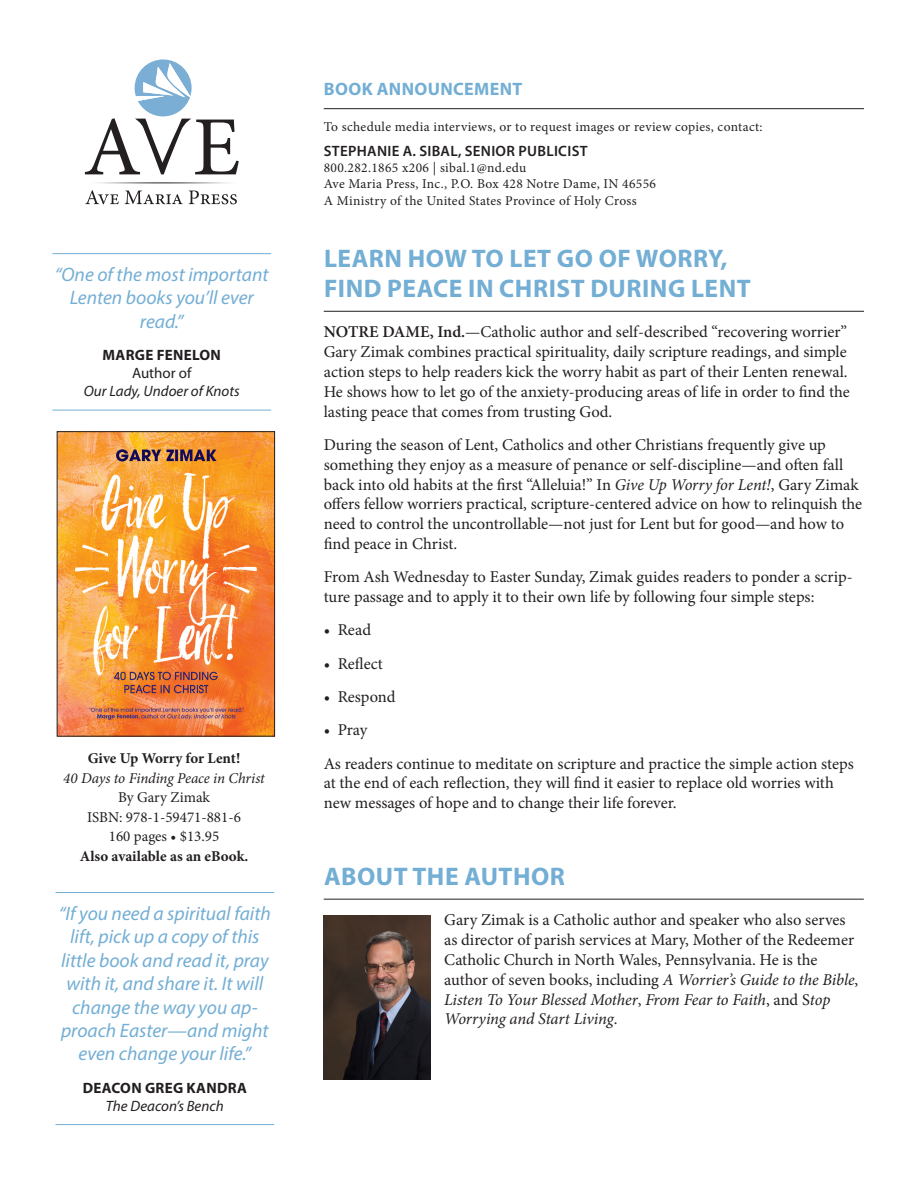
<style>
.page{position:relative;width:918px;height:1188px;background:#fff}
.page>*{position:absolute;margin:0;border:0;box-sizing:border-box;transform-origin:0 0}
.Headline{font:700 25.5px/30.6px "Myriad Pro";letter-spacing:.02em;color:#73aed4}
.t1{font:italic 19.5px/23.4px "Myriad Pro";color:#73aed4;text-align:center}
.Announcement__Title{font:700 18px "Myriad Pro";letter-spacing:.02em;color:#73aed4}
.Body_Copy{font:16.5px/19.8px "Minion Pro";color:#231f20}
.Book_Info__Author{font:15px/19.5px "Minion Pro";color:#231f20;text-align:center}
.Book_Info__Title{font:italic 15px/19.5px "Minion Pro";letter-spacing:-.01em;color:#231f20;text-align:center}
.t2{font:italic 15px/18px "Myriad Pro";color:#231f20;text-align:center}
.t3{font:700 15px/18px "Myriad Pro";letter-spacing:.02em;color:#231f20;text-align:center}
.Publicist_Title{font:600 15px "Myriad Pro";letter-spacing:.02em;color:#231f20}
.Announcement__Copy{font:13.5px "Minion Pro";letter-spacing:.025em;color:#231f20}
.s1{font-weight:700;font-style:normal}
.s2{font-style:normal}
.s3{font-weight:700}
.s4{font-weight:400;font-style:italic}
.s5{font-weight:600}
.s6{font-style:italic}
</style>
<div class="page">
<svg style="left:85px;top:59px;width:154px;height:115px"></svg>
<svg style="left:85px;top:190px;width:34px;height:14px"></svg>
<svg style="left:125px;top:191px;width:58px;height:13px"></svg>
<svg style="left:189px;top:191px;width:48px;height:13px"></svg>
<hr style="left:56px;top:892px;width:218px;height:1px;background:#73aed4">
<hr style="left:56px;top:1124px;width:218px;height:1px;background:#73aed4">
<img style="left:59px;top:433px;width:214px;height:302px">
<div style="left:57px;top:431px;width:218px;height:306px;border:1px solid #231f20"></div>
<hr style="left:324px;top:311px;width:540px;height:1px;background:#231f20">
<hr style="left:324px;top:108px;width:540px;height:1px;background:#231f20">
<hr style="left:324px;top:899px;width:540px;height:1px;background:#231f20">
<img style="left:324px;top:916px;width:107px;height:164px">
<hr style="left:52px;top:253px;width:219px;height:1px;background:#73aed4">
<hr style="left:52px;top:410px;width:219px;height:1px;background:#73aed4">
<p class="t1" style="left:55px;top:262px;width:215px">“One of the most important<br>Lenten books you’ll ever read.”</p>
<p class="t2" style="left:84px;top:346px;width:157px"><span class="s1">MARGE FENELON<br></span><span class="s2">Author of<br></span>Our Lady, Undoer of Knots</p>
<p class="Book_Info__Title" style="left:63px;top:749px;width:203px"><span class="s1">Give Up Worry for Lent!<br></span>40 Days to Finding Peace in Christ</p>
<p class="Book_Info__Author" style="left:80px;top:788px;width:170px">By Gary Zimak<br>ISBN: 978-1-59471-881-6<br>160 pages • $13.95<br><span class="s3">Also available as an eBook.</span></p>
<p class="t1" style="left:59px;top:901px;width:214px">“If you need a spiritual faith lift, pick up a copy of this little book and read it, pray with it, and share it. It will change the way you ap&shy;proach Easter—and might even change your life.”</p>
<p class="t3" style="left:83px;top:1078px;width:166px">DEACON GREG KANDRA<br><span class="s4">The Deacon’s Bench</span></p>
<p class="Announcement__Title" style="left:324px;top:77px;width:200px">BOOK ANNOUNCEMENT</p>
<p class="Announcement__Copy" style="left:324px;top:118px;width:440px">To schedule media interviews, or to request images or review copies, contact:</p>
<p class="Publicist_Title" style="left:324px;top:141px;width:265px">STEPHANIE A. SIBAL, SENIOR PUBLICIST</p>
<p class="Announcement__Copy" style="left:324px;top:159px;width:204px">800.282.1865 x206 | sibal.1@nd.edu</p>
<p class="Announcement__Copy" style="left:324px;top:175px;width:334px">Ave Maria Press, Inc., P.O. Box 428 Notre Dame, IN 46556</p>
<p class="Announcement__Copy" style="left:324px;top:191px;width:314px">A Ministry of the United States Province of Holy Cross</p>
<p class="Headline" style="left:324px;top:242px;width:428px">LEARN HOW TO LET GO OF WORRY,<br>FIND PEACE IN CHRIST DURING LENT</p>
<p class="Body_Copy" style="left:324px;top:322px;width:528px"><span class="s5">NOTRE DAME, Ind.</span>—Catholic author and self-described “recovering worrier” Gary Zimak combines practical spirituality, daily scripture readings, and simple action steps to help readers kick the worry habit as part of their Lenten renewal.<br>He shows how to let go of the anxiety-producing areas of life in order to find the lasting peace that comes from trusting God.</p>
<p class="Body_Copy" style="left:324px;top:435px;width:540px">During the season of Lent, Catholics and other Christians frequently give up something they enjoy as a measure of penance or self-discipline—and often fall back into old habits at the first “Alleluia!” In <span class="s6">Give Up Worry for Lent!</span>, Gary Zimak offers fellow worriers practical, scripture-centered advice on how to relinquish the need to control the uncontrollable—not just for Lent but for good—and how to find peace in Christ.</p>
<p class="Body_Copy" style="left:324px;top:567px;width:530px">From Ash Wednesday to Easter Sunday, Zimak guides readers to ponder a scrip&shy;ture passage and to apply it to their own life by following four simple steps:</p>
<p class="Body_Copy" style="left:324px;top:620px;width:49px">• Read</p>
<p class="Body_Copy" style="left:324px;top:654px;width:61px">• Reflect</p>
<p class="Body_Copy" style="left:324px;top:687px;width:73px">• Respond</p>
<p class="Body_Copy" style="left:324px;top:720px;width:45px">• Pray</p>
<p class="Body_Copy" style="left:324px;top:753px;width:532px">As readers continue to meditate on scripture and practice the simple action steps at the end of each reflection, they will find it easier to replace old worries with new messages of hope and to change their life forever.</p>
<p class="Headline" style="left:324px;top:861px;width:243px">ABOUT THE AUTHOR</p>
<p class="Body_Copy" style="left:444px;top:910px;width:416px">Gary Zimak is a Catholic author and speaker who also serves as director of parish services at Mary, Mother of the Redeemer Catholic Church in North Wales, Pennsylvania. He is the author of seven books, including <span class="s6">A Worrier’s Guide to the Bible</span>, <span class="s6">Listen To Your Blessed Mother</span>, <span class="s6">From Fear to Faith</span>, and S<span class="s6">top Worrying and Start Living</span>.</p>
</div>
